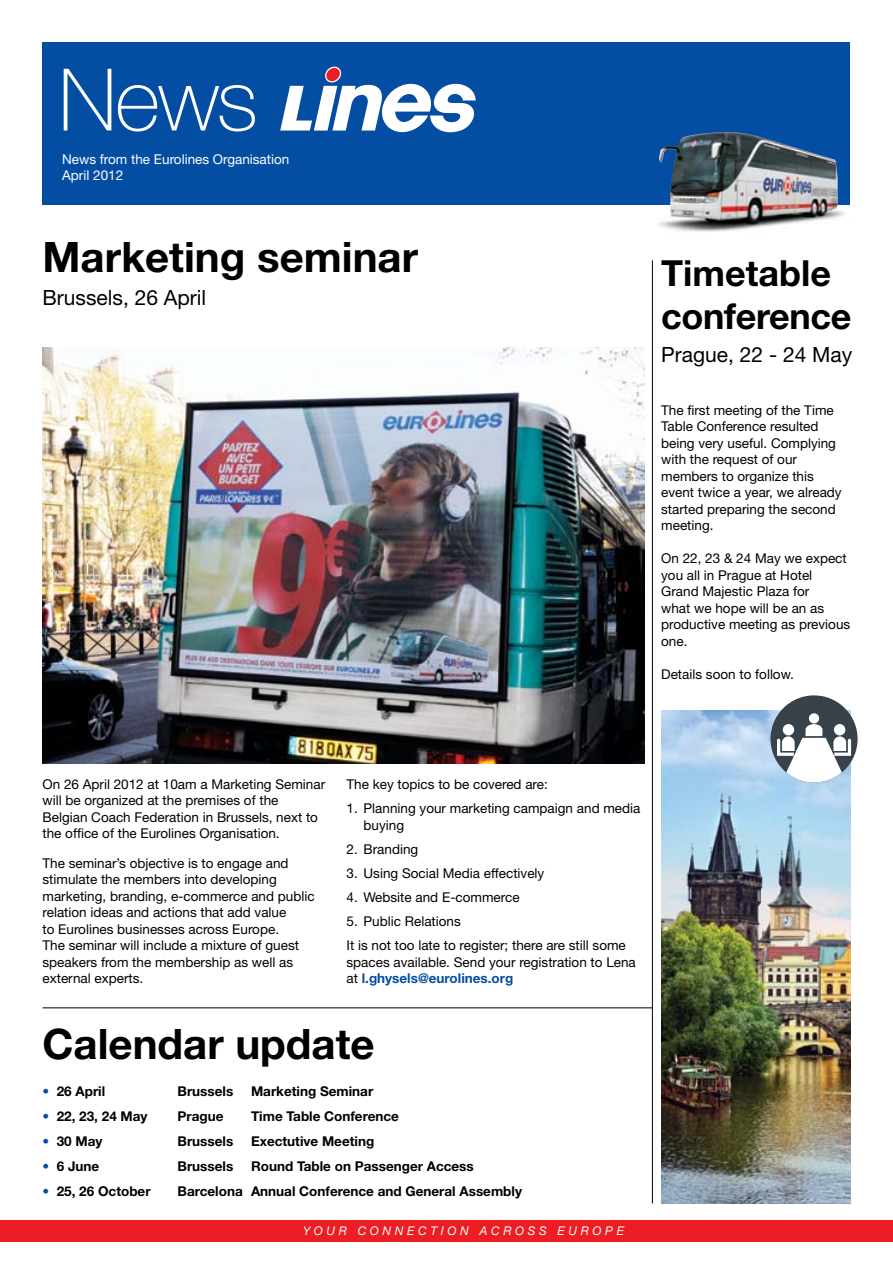
<style>
.page{position:relative;width:893px;height:1263px;background:#fff}
.page>*{position:absolute;margin:0;border:0;box-sizing:border-box;transform-origin:0 0}
.t1{font:100 86.4px "Helvetica Neue LT Std";color:#fff}
.t2{font:700 42px "Helvetica Neue";color:#000}
.t3{font:700 36px/42px "Helvetica Neue";letter-spacing:-.01em;color:#000}
.t4{font:21px "Helvetica Neue";color:#000}
.t5{font:13.5px/16.5px "Helvetica Neue";color:#000}
.t6{font:700 13.5px "Helvetica Neue";color:#000}
.t7{font:13.5px/16.2px "Helvetica Neue";color:#fff}
.t8{font:italic 12px "Helvetica Neue";letter-spacing:.3em;color:#fff}
.s1{font-weight:700;color:#034ea2}
.s2{color:#034ea2}
</style>
<div class="page">
<img style="left:43px;top:347px;width:601px;height:416px">
<div style="left:43px;top:43px;width:807px;height:162px;background:#034ea2"></div>
<svg style="left:280px;top:66px;width:196px;height:66px"></svg>
<img style="left:658px;top:132px;width:187px;height:100px">
<div style="left:0;top:1220px;width:893px;height:22px;background:#ed1d24"></div>
<hr style="left:43px;top:1007px;width:609px;height:1px;background:#000">
<hr style="left:652px;top:260px;width:1px;height:943px;background:#000">
<img style="left:661px;top:711px;width:189px;height:492px">
<div style="left:770px;top:695px;width:88px;height:87px;background:#37424b;border-radius:50%"></div>
<div style="left:809px;top:713px;width:10px;height:10px;background:#fff;border-radius:50%"></div>
<svg style="left:777px;top:724px;width:74px;height:58px"></svg>
<h1 class="t1" style="left:58px;top:50px;width:201px">News</h1>
<p class="t7" style="left:62px;top:151px;width:229px">News from the Eurolines Organisation<br>April 2012</p>
<h2 class="t2" style="left:43px;top:231px;width:377px">Marketing seminar</h2>
<h3 class="t4" style="left:43px;top:285px;width:165px">Brussels, 26 April</h3>
<h3 class="t3" style="left:661px;top:252px;width:192px">Timetable conference</h3>
<h3 class="t4" style="left:661px;top:341px;width:193px">Prague, 22 - 24 May</h3>
<p class="t5" style="left:661px;top:401px;width:182px">The first meeting of the Time<br>Table Conference resulted being very useful. Complying with the request of our members to organize this event twice a year, we already started preparing the second meeting.</p>
<p class="t5" style="left:661px;top:550px;width:191px">On 22, 23 &amp; 24 May we expect you all in Prague at Hotel<br>Grand Majestic Plaza for<br>what we hope will be an as productive meeting as previous one.</p>
<p class="t5" style="left:661px;top:665px;width:134px">Details soon to follow.</p>
<p class="t5" style="left:43px;top:775px;width:284px">On 26 April 2012 at 10am a Marketing Seminar will be organized at the premises of the Belgian Coach Federation in Brussels, next to the office of the Eurolines Organisation.</p>
<p class="t5" style="left:43px;top:854px;width:274px">The seminar’s objective is to engage and stimulate the members into developing marketing, branding, e-commerce and public relation ideas and actions that add value<br>to Eurolines businesses across Europe.<br>The seminar will include a mixture of guest speakers from the membership as well as external experts.</p>
<p class="t5" style="left:347px;top:776px;width:203px">The key topics to be covered are:</p>
<p class="t5" style="left:364px;top:800px;width:278px;text-indent:-17px">1. Planning your marketing campaign and media buying</p>
<p class="t5" style="left:347px;top:840px;width:73px">2. Branding</p>
<p class="t5" style="left:347px;top:864px;width:199px">3. Using Social Media effectively</p>
<p class="t5" style="left:347px;top:889px;width:175px">4. Website and E-commerce</p>
<p class="t5" style="left:347px;top:909px;width:281px;line-height:24.2px">5. Public Relations<br>It is not too late to register; there are still some</p>
<p class="t5" style="left:347px;top:953px;width:291px">spaces available. Send your registration to Lena at <span class="s1">l.ghysels@eurolines.org</span></p>
<h2 class="t2" style="left:43px;top:1018px;width:334px">Calendar update</h2>
<p class="t6" style="left:43px;top:1083px;width:64px"><span class="s2">•</span> 26 April</p>
<p class="t6" style="left:178px;top:1083px;width:57px">Brussels</p>
<p class="t6" style="left:251px;top:1083px;width:124px">Marketing Seminar</p>
<p class="t6" style="left:43px;top:1108px;width:107px"><span class="s2">•</span> 22, 23, 24 May</p>
<p class="t6" style="left:178px;top:1108px;width:48px">Prague</p>
<p class="t6" style="left:251px;top:1108px;width:149px">Time Table Conference</p>
<p class="t6" style="left:43px;top:1133px;width:62px"><span class="s2">•</span> 30 May</p>
<p class="t6" style="left:178px;top:1133px;width:57px">Brussels</p>
<p class="t6" style="left:251px;top:1133px;width:125px">Exectutive Meeting</p>
<p class="t6" style="left:43px;top:1158px;width:58px"><span class="s2">•</span> 6 June</p>
<p class="t6" style="left:178px;top:1158px;width:57px">Brussels</p>
<p class="t6" style="left:251px;top:1158px;width:224px">Round Table on Passenger Access</p>
<p class="t6" style="left:43px;top:1183px;width:110px"><span class="s2">•</span> 25, 26 October</p>
<p class="t6" style="left:178px;top:1183px;width:346px">Barcelona Annual Conference and General Assembly</p>
<p class="t8" style="left:303px;top:1224px;width:322px">YOUR CONNECTION ACROSS EUROPE</p>
</div>
